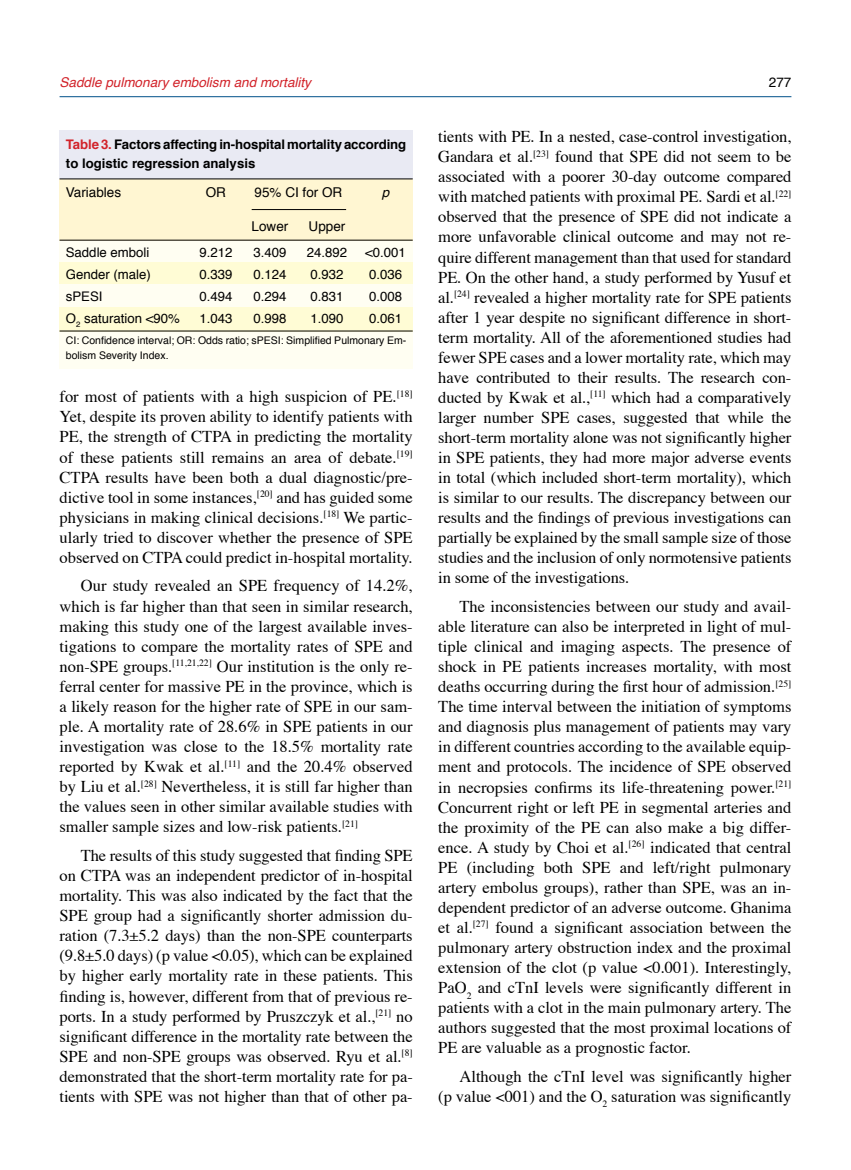
<style>
.page{position:relative;width:851px;height:1170px;background:#fff}
.page>*{position:absolute;margin:0;border:0;box-sizing:border-box;transform-origin:0 0}
.t1{font:16.5px/20.1px "Times";color:#000;text-align:justify}
.t2{font:italic 13.5px "Helvetica";color:#d2232a}
.t3{font:13.5px "Helvetica";color:#000}
.t4{font:italic 13.5px "Helvetica";color:#000}
.t5{font:13.2px "Helvetica";color:#000}
.t6{font:700 13.2px/18.8px "Helvetica";letter-spacing:-.01em;color:#000}
.t7{font:10.5px/15px "Helvetica";color:#000}
.s1{color:#d2232a}
</style>
<div class="page">
<hr style="left:60px;top:96px;width:731px;height:1px;background:#00508a">
<div style="left:60px;top:130px;width:352px;height:49px;background:#e9eaf3"></div>
<div style="left:60px;top:205px;width:352px;height:164px;background:#fffef2"></div>
<div style="left:60px;top:179px;width:352px;height:61px;background:#fff6d2"></div>
<div style="left:60px;top:262px;width:352px;height:21px;background:#fffcd5"></div>
<div style="left:60px;top:307px;width:352px;height:24px;background:#fffcd5"></div>
<hr style="left:60px;top:179px;width:352px;height:1px;background:#000">
<hr style="left:60px;top:240px;width:352px;height:1px;background:#000">
<hr style="left:60px;top:331px;width:352px;height:1px;background:#000">
<hr style="left:252px;top:209px;width:94px;height:1px;background:#000">
<p class="t2" style="left:60px;top:71px;width:253px">Saddle pulmonary embolism and mortality</p>
<p class="t3" style="left:768px;top:72px;width:24px">277</p>
<p class="t6" style="left:66px;top:135px;width:342px"><span class="s1">Table 3.</span> Factors affecting in-hospital mortality according to logistic regression analysis</p>
<p class="t3" style="left:66px;top:181px;width:57px">Variables</p>
<p class="t3" style="left:206px;top:181px;width:22px">OR</p>
<p class="t3" style="left:254px;top:181px;width:89px">95% CI for OR</p>
<p class="t4" style="left:382px;top:181px;width:9px">p</p>
<p class="t3" style="left:251px;top:216px;width:38px">Lower</p>
<p class="t3" style="left:308px;top:216px;width:38px">Upper</p>
<p class="t5" style="left:66px;top:242px;width:85px">Saddle emboli</p>
<p class="t5" style="left:199px;top:242px;width:35px">9.212</p>
<p class="t5" style="left:253px;top:242px;width:35px">3.409</p>
<p class="t5" style="left:307px;top:242px;width:42px">24.892</p>
<p class="t5" style="left:365px;top:242px;width:42px">&lt;0.001</p>
<p class="t5" style="left:66px;top:264px;width:87px">Gender (male)</p>
<p class="t5" style="left:199px;top:264px;width:35px">0.339</p>
<p class="t5" style="left:253px;top:264px;width:35px">0.124</p>
<p class="t5" style="left:310px;top:264px;width:35px">0.932</p>
<p class="t5" style="left:369px;top:264px;width:35px">0.036</p>
<p class="t5" style="left:66px;top:286px;width:38px">sPESI</p>
<p class="t5" style="left:199px;top:286px;width:35px">0.494</p>
<p class="t5" style="left:253px;top:286px;width:35px">0.294</p>
<p class="t5" style="left:310px;top:286px;width:35px">0.831</p>
<p class="t5" style="left:369px;top:286px;width:35px">0.008</p>
<p class="t5" style="left:66px;top:308px;width:115px">O<sub>2</sub> saturation &lt;90%</p>
<p class="t5" style="left:199px;top:308px;width:35px">1.043</p>
<p class="t5" style="left:253px;top:308px;width:35px">0.998</p>
<p class="t5" style="left:310px;top:308px;width:35px">1.090</p>
<p class="t5" style="left:369px;top:308px;width:35px">0.061</p>
<p class="t7" style="left:66px;top:333px;width:342px">CI: Confidence interval; OR: Odds ratio; sPESI: Simplified Pulmonary Em&shy;bolism Severity Index.</p>
<p class="t1" style="left:60px;top:387px;width:354px">for most of patients with a high suspicion of PE.<sup>[18] </sup>Yet, despite its proven ability to identify patients with PE, the strength of CTPA in predicting the mortality of these patients still remains an area of debate.<sup>[19] </sup>CTPA results have been both a dual diagnostic/pre&shy;dictive tool in some instances,<sup>[20]</sup> and has guided some physicians in making clinical decisions.<sup>[18]</sup> We partic&shy;ularly tried to discover whether the presence of SPE observed on CTPA could predict in-hospital mortality.</p>
<p class="t1" style="left:60px;top:577px;width:354px;text-indent:21px">Our study revealed an SPE frequency of 14.2%, which is far higher than that seen in similar research, making this study one of the largest available inves&shy;tigations to compare the mortality rates of SPE and non-SPE groups.<sup>[11,21,22]</sup> Our institution is the only re&shy;ferral center for massive PE in the province, which is a likely reason for the higher rate of SPE in our sam&shy;ple. A mortality rate of 28.6% in SPE patients in our investigation was close to the 18.5% mortality rate reported by Kwak et al.<sup>[11]</sup> and the 20.4% observed by Liu et al.<sup>[28]</sup> Nevertheless, it is still far higher than the values seen in other similar available studies with smaller sample sizes and low-risk patients.<sup>[21]</sup></p>
<p class="t1" style="left:60px;top:846px;width:355px;text-indent:21px">The results of this study suggested that finding SPE on CTPA was an independent predictor of in-hospital mortality. This was also indicated by the fact that the SPE group had a significantly shorter admission du&shy;ration (7.3±5.2 days) than the non-SPE counterparts (9.8±5.0 days) (p value &lt;0.05), which can be explained by higher early mortality rate in these patients. This finding is, however, different from that of previous re&shy;ports. In a study performed by Pruszczyk et al.,<sup>[21]</sup> no significant difference in the mortality rate between the SPE and non-SPE groups was observed. Ryu et al.<sup>[8] </sup>demonstrated that the short-term mortality rate for pa&shy;tients with SPE was not higher than that of other pa-</p>
<p class="t1" style="left:438px;top:127px;width:354px">tients with PE. In a nested, case-control investigation, Gandara et al.<sup>[23]</sup> found that SPE did not seem to be associated with a poorer 30-day outcome compared with matched patients with proximal PE. Sardi et al.<sup>[22] </sup>observed that the presence of SPE did not indicate a more unfavorable clinical outcome and may not re&shy;quire different management than that used for standard PE. On the other hand, a study performed by Yusuf et al.<sup>[24]</sup> revealed a higher mortality rate for SPE patients after 1 year despite no significant difference in short&shy;term mortality. All of the aforementioned studies had fewer SPE cases and a lower mortality rate, which may have contributed to their results. The research con&shy;ducted by Kwak et al.,<sup>[11]</sup> which had a comparatively larger number SPE cases, suggested that while the short-term mortality alone was not significantly higher in SPE patients, they had more major adverse events in total (which included short-term mortality), which is similar to our results. The discrepancy between our results and the findings of previous investigations can partially be explained by the small sample size of those studies and the inclusion of only normotensive patients in some of the investigations.</p>
<p class="t1" style="left:438px;top:597px;width:354px;text-indent:21px">The inconsistencies between our study and avail&shy;able literature can also be interpreted in light of mul&shy;tiple clinical and imaging aspects. The presence of shock in PE patients increases mortality, with most deaths occurring during the first hour of admission.<sup>[25] </sup>The time interval between the initiation of symptoms and diagnosis plus management of patients may vary in different countries according to the available equip&shy;ment and protocols. The incidence of SPE observed in necropsies confirms its life-threatening power.<sup>[21] </sup>Concurrent right or left PE in segmental arteries and the proximity of the PE can also make a big differ&shy;ence. A study by Choi et al.<sup>[26]</sup> indicated that central PE (including both SPE and left/right pulmonary artery embolus groups), rather than SPE, was an in&shy;dependent predictor of an adverse outcome. Ghanima et al.<sup>[27]</sup> found a significant association between the pulmonary artery obstruction index and the proximal extension of the clot (p value &lt;0.001). Interestingly, PaO<sub>2</sub> and cTnI levels were significantly different in patients with a clot in the main pulmonary artery. The authors suggested that the most proximal locations of PE are valuable as a prognostic factor.</p>
<p class="t1" style="left:438px;top:1067px;width:354px;text-align:right">Although the cTnI level was significantly higher<br>(p value &lt;001) and the O<sub>2</sub> saturation was significantly</p>
</div>
